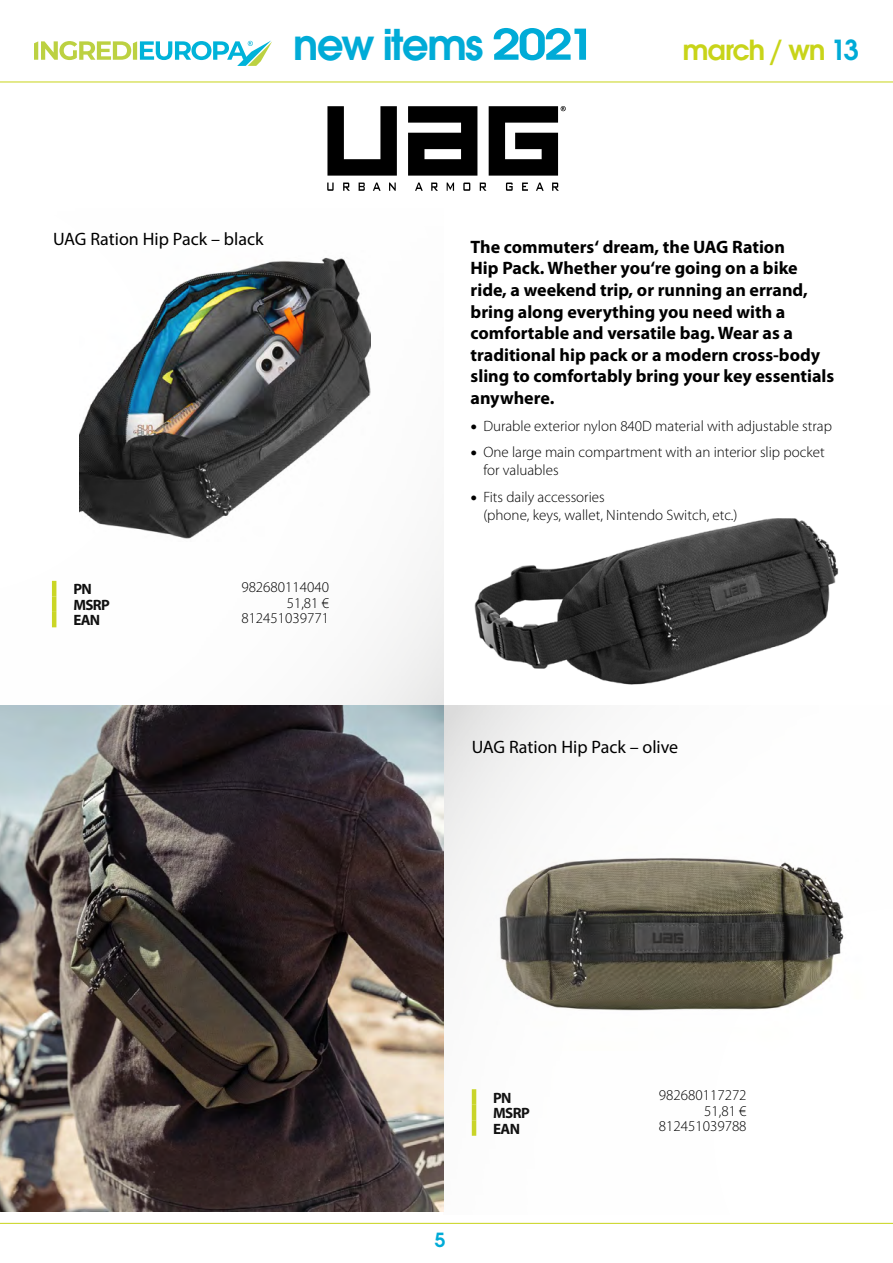
<style>
.page{position:relative;width:893px;height:1263px;background:#fff}
.page>*{position:absolute;margin:0;border:0;box-sizing:border-box;transform-origin:0 0}
.t1{font:46.5px "Avant Gar Got Itc TOT Dem";letter-spacing:-.04em;color:#00abd7}
.t2{font:30.45px "Avant Gar Got Itc TOT Dem";letter-spacing:-.04em;color:#c8d419}
.t3{font:21.45px "Avant Gar Got Itc TOT Dem";color:#00abd7}
.t4{font:700 18px/21.6px "Myriad Pro";color:#000}
.t5{font:18px "Myriad Pro";color:#000}
.t6{font:300 15px/15.5px "Myriad Pro";color:#000;text-align:right}
.t7{font:700 15px/15.5px "Myriad Pro";letter-spacing:-.04em;color:#000}
.s1{color:#00abd7}
.s2{font-size:27px}
</style>
<div class="page">
<svg style="left:0;top:1223px;width:893px;height:1px"></svg>
<svg style="left:0;top:40px;width:893px;height:42px"></svg>
<svg style="left:34px;top:41px;width:238px;height:25px"></svg>
<svg style="left:444px;top:705px;width:400px;height:431px"></svg>
<svg style="left:51px;top:257px;width:393px;height:448px"></svg>
<svg style="left:327px;top:106px;width:70px;height:70px"></svg>
<svg style="left:408px;top:106px;width:69px;height:70px"></svg>
<svg style="left:327px;top:183px;width:7px;height:8px"></svg>
<svg style="left:343px;top:183px;width:7px;height:8px"></svg>
<svg style="left:359px;top:183px;width:6px;height:8px"></svg>
<svg style="left:373px;top:183px;width:8px;height:8px"></svg>
<svg style="left:389px;top:183px;width:7px;height:8px"></svg>
<svg style="left:415px;top:183px;width:8px;height:8px"></svg>
<svg style="left:431px;top:183px;width:7px;height:8px"></svg>
<svg style="left:447px;top:183px;width:7px;height:8px"></svg>
<svg style="left:463px;top:183px;width:7px;height:8px"></svg>
<svg style="left:480px;top:183px;width:6px;height:8px"></svg>
<svg style="left:506px;top:183px;width:7px;height:8px"></svg>
<svg style="left:522px;top:183px;width:6px;height:8px"></svg>
<svg style="left:536px;top:183px;width:8px;height:8px"></svg>
<svg style="left:552px;top:183px;width:7px;height:8px"></svg>
<svg style="left:489px;top:106px;width:77px;height:70px"></svg>
<img style="left:474px;top:518px;width:365px;height:167px">
<img style="left:0;top:705px;width:444px;height:506px">
<h1 class="t1" style="left:293px;top:17px;width:304px">new items 2021</h1>
<h2 class="t2" style="left:683px;top:32px;width:178px">march / wn <span class="s1">13</span></h2>
<p class="t5" style="left:53px;top:227px;width:212px">UAG Ration Hip Pack – black</p>
<p class="t4" style="left:471px;top:236px;width:365px">The commuters‘ dream, the UAG Ration<br>Hip Pack. Whether you‘re going on a bike ride, a weekend trip, or running an errand, bring along everything you need with a comfortable and versatile bag. Wear as a traditional hip pack or a modern cross-body sling to comfortably bring your key essentials anywhere.</p>
<p class="t6" style="left:471px;top:418px;width:363px"><span class="s2">•</span> Durable exterior nylon 840D material with adjustable strap</p>
<p class="t6" style="left:483px;top:443px;width:343px;line-height:18px;text-align:left;text-indent:-13px"><span class="s2">•</span> One large main compartment with an interior slip pocket for valuables</p>
<p class="t6" style="left:483px;top:488px;width:256px;line-height:18px;text-align:left;text-indent:-13px"><span class="s2">•</span> Fits daily accessories<br>(phone, keys, wallet, Nintendo Switch, etc.)</p>
<p class="t7" style="left:73px;top:582px;width:38px">PN<br>MSRP<br>EAN</p>
<p class="t6" style="left:241px;top:580px;width:89px">982680114040<br>51,81 €<br>812451039771</p>
<p class="t5" style="left:472px;top:736px;width:208px">UAG Ration Hip Pack – olive</p>
<p class="t3" style="left:435px;top:1227px;width:12px">5</p>
<p class="t7" style="left:493px;top:1090px;width:38px">PN<br>MSRP<br>EAN</p>
<p class="t6" style="left:659px;top:1088px;width:89px">982680117272<br>51,81 €<br>812451039788</p>
</div>
